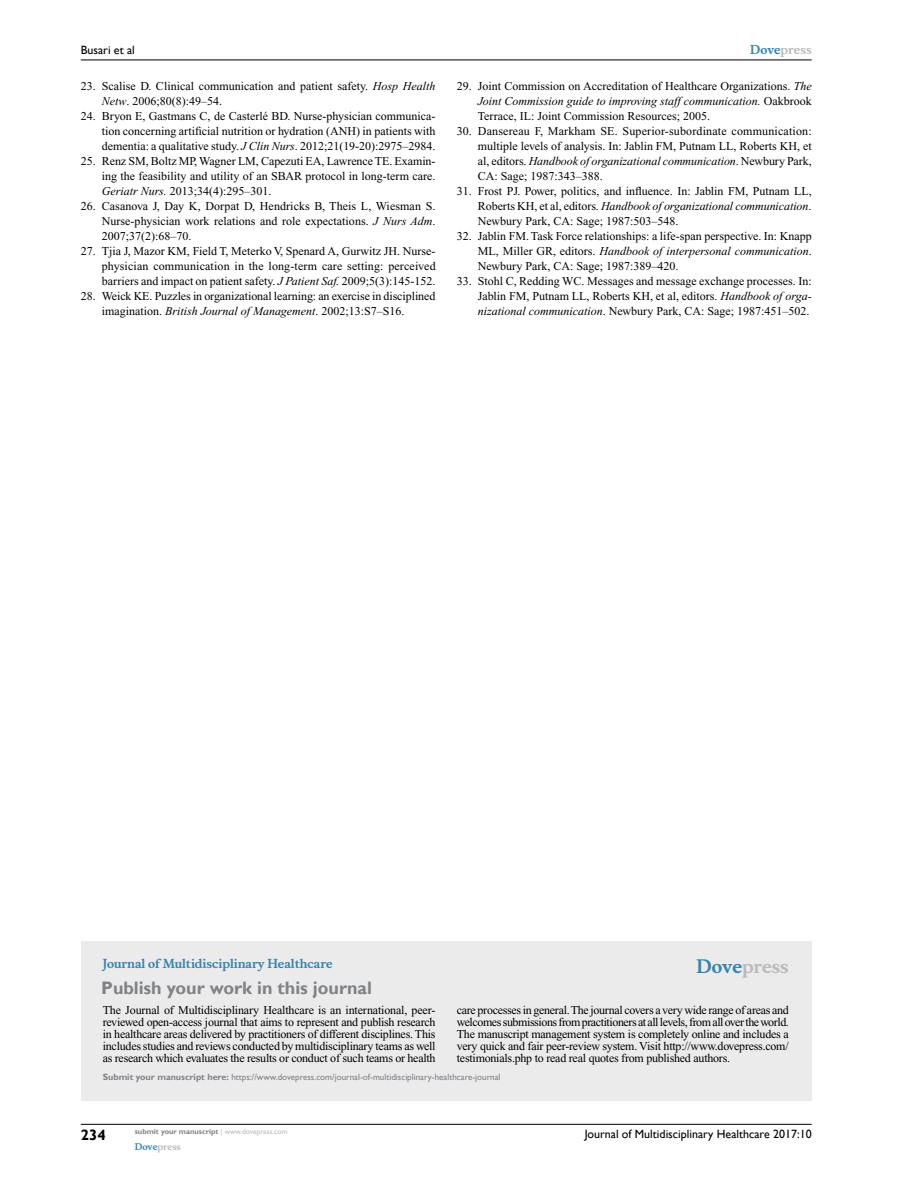
<style>
.page{position:relative;width:918px;height:1188px;background:#fff}
.page>*{position:absolute;margin:0;border:0;box-sizing:border-box;transform-origin:0 0}
.t1{font:700 18px "Gill Sans";color:#808285}
.t2{font:700 18px "Musee";color:#b8babc}
.t3{font:700 15px "Gill Sans";color:#000}
.t4{font:12px/15px "Times New Roman";color:#000;text-align:justify}
.t5{font:12px "Gill Sans";color:#000}
.t6{font:700 12px "Musee";color:#3785ad}
.t7{font:700 12px "Musee";color:#b8babc}
.t8{font:9px "Gill Sans";color:#808285}
.t9{font:700 9px "Musee";color:#b8babc}
.t10{font:700 7.5px "Gill Sans";color:#808285}
.s1{font-style:italic}
.s2{color:#3785ad}
.s3{font-weight:700}
.s4{font-weight:400;color:#b8babc}
</style>
<div class="page">
<div style="left:81px;top:941px;width:731px;height:160px;background:#ebebec"></div>
<hr style="left:81px;top:1124px;width:731px;height:1px;background:#000">
<hr style="left:81px;top:60px;width:731px;height:1px;background:#000">
<p class="t5" style="left:81px;top:43px;width:56px">Busari et al</p>
<p class="t4" style="left:102px;top:79px;width:335px;text-indent:-21px">23. Scalise D. Clinical communication and patient safety. <span class="s1">Hosp Health<br>Netw</span>. 2006;80(8):49–54.</p>
<p class="t4" style="left:102px;top:109px;width:335px;text-indent:-21px">24. Bryon E, Gastmans C, de Casterlé BD. Nurse-physician communica&shy;tion concerning artificial nutrition or hydration (ANH) in patients with dementia: a qualitative study. <span class="s1">J Clin Nurs</span>. 2012;21(19-20):2975–2984.</p>
<p class="t4" style="left:102px;top:154px;width:335px;text-indent:-21px">25. Renz SM, Boltz MP, Wagner LM, Capezuti EA, Lawrence TE. Examin&shy;ing the feasibility and utility of an SBAR protocol in long-term care.<br><span class="s1">Geriatr Nurs.</span> 2013;34(4):295–301.</p>
<p class="t4" style="left:102px;top:199px;width:335px;text-indent:-21px">26. Casanova J, Day K, Dorpat D, Hendricks B, Theis L, Wiesman S.<br>Nurse-physician work relations and role expectations. <span class="s1">J Nurs Adm</span>.<br>2007;37(2):68–70.</p>
<p class="t4" style="left:102px;top:244px;width:335px;text-indent:-21px">27. Tjia J, Mazor KM, Field T, Meterko V, Spenard A, Gurwitz JH. Nurse&shy;physician communication in the long-term care setting: perceived barriers and impact on patient safety. <span class="s1">J Patient Saf.</span> 2009;5(3):145-152.</p>
<p class="t4" style="left:102px;top:289px;width:335px;text-indent:-21px">28. Weick KE. Puzzles in organizational learning: an exercise in disciplined imagination. <span class="s1">British Journal of Management</span>. 2002;13:S7–S16.</p>
<p class="t7" style="left:750px;top:43px;width:63px"><span class="s2">Dove</span>press</p>
<p class="t4" style="left:478px;top:79px;width:335px;text-indent:-21px">29. Joint Commission on Accreditation of Healthcare Organizations. <span class="s1">The Joint Commission guide to improving staff communication.</span> Oakbrook Terrace, IL: Joint Commission Resources; 2005.</p>
<p class="t4" style="left:478px;top:124px;width:335px;text-indent:-21px">30. Dansereau F, Markham SE. Superior-subordinate communication: multiple levels of analysis. In: Jablin FM, Putnam LL, Roberts KH, et al, editors. <span class="s1">Handbook of organizational communication</span>. Newbury Park, CA: Sage; 1987:343–388.</p>
<p class="t4" style="left:478px;top:184px;width:335px;text-indent:-21px">31. Frost PJ. Power, politics, and influence. In: Jablin FM, Putnam LL, Roberts KH, et al, editors. <span class="s1">Handbook of organizational communication</span>.<br>Newbury Park, CA: Sage; 1987:503–548.</p>
<p class="t4" style="left:478px;top:229px;width:335px;text-indent:-21px">32. Jablin FM. Task Force relationships: a life-span perspective. In: Knapp ML, Miller GR, editors. <span class="s1">Handbook of interpersonal communication</span>.<br>Newbury Park, CA: Sage; 1987:389–420.</p>
<p class="t4" style="left:478px;top:274px;width:335px;text-indent:-21px">33. Stohl C, Redding WC. Messages and message exchange processes. In:<br>Jablin FM, Putnam LL, Roberts KH, et al, editors. <span class="s1">Handbook of orga&shy;nizational communication</span>. Newbury Park, CA: Sage; 1987:451–502.</p>
<p class="t6" style="left:103px;top:956px;width:231px">Journal of Multidisciplinary Healthcare</p>
<h1 class="t1" style="left:101px;top:977px;width:272px">Publish your work in this journal</h1>
<h1 class="t2" style="left:697px;top:955px;width:94px"><span class="s2">Dove</span>press</h1>
<p class="t4" style="left:103px;top:1004px;width:334px;line-height:12px">The Journal of Multidisciplinary Healthcare is an international, peer&shy;reviewed open-access journal that aims to represent and publish research in healthcare areas delivered by practitioners of different disciplines. This includes studies and reviews conducted by multidisciplinary teams as well as research which evaluates the results or conduct of such teams or health</p>
<p class="t4" style="left:457px;top:1004px;width:334px;line-height:12px">care processes in general. The journal covers a very wide range of areas and welcomes submissions from practitioners at all levels, from all over the world.<br>The manuscript management system is completely online and includes a very quick and fair peer-review system. Visit http://www.dovepress.com/ testimonials.php to read real quotes from published authors.</p>
<p class="t8" style="left:103px;top:1072px;width:399px"><span class="s3">Submit your manuscript here:</span> https://www.dovepress.com/journal-of-multidisciplinary-healthcare-journal</p>
<p class="t3" style="left:81px;top:1126px;width:26px">234</p>
<p class="t10" style="left:135px;top:1127px;width:154px">submit your manuscript <span class="s4">| www.dovepress.com</span></p>
<p class="t9" style="left:135px;top:1141px;width:48px"><span class="s2">Dove</span>press</p>
<p class="t5" style="left:585px;top:1127px;width:228px">Journal of Multidisciplinary Healthcare 2017:10</p>
</div>
